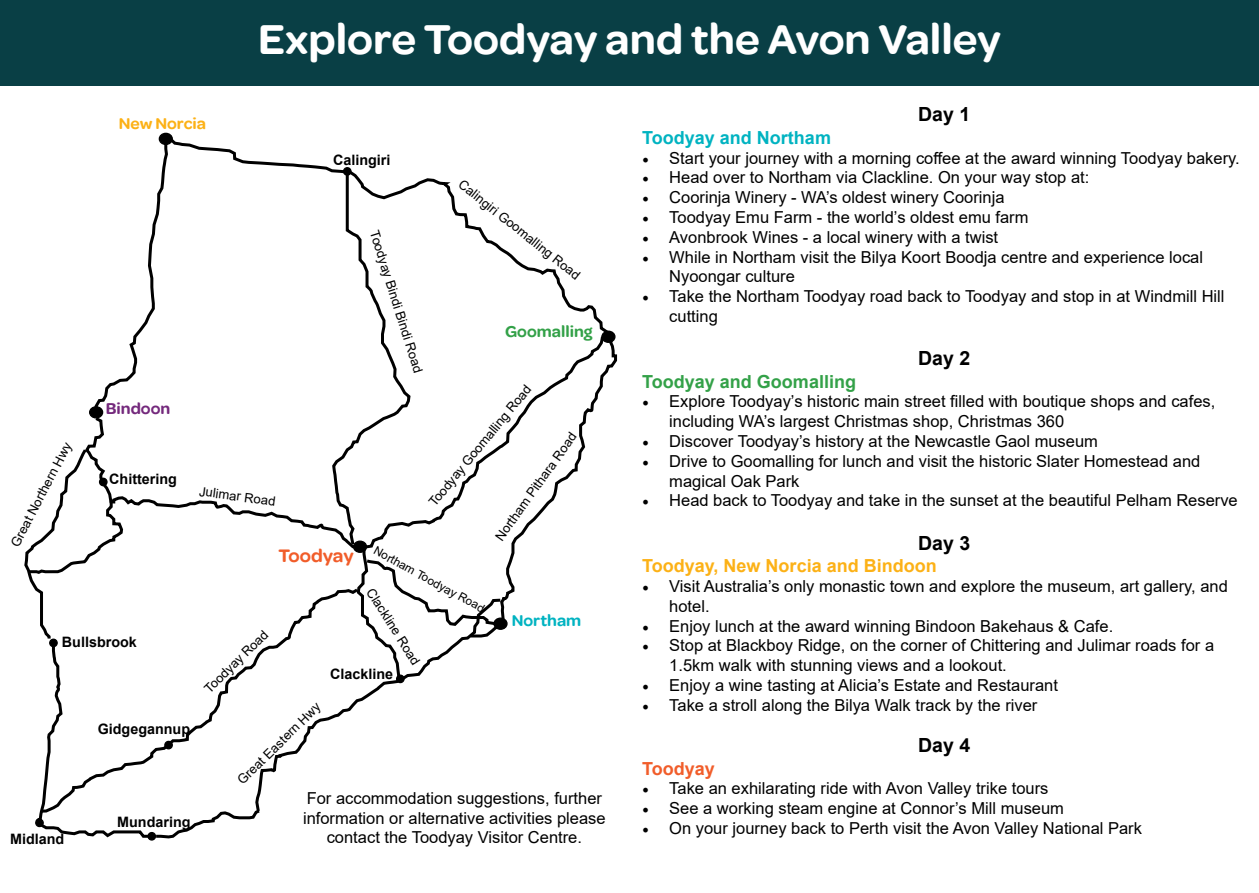
<style>
.page{position:relative;width:1259px;height:893px;background:#fff}
.page>*{position:absolute;margin:0;border:0;box-sizing:border-box;transform-origin:0 0}
.t1{font:600 45px "Omnes";color:#fff}
.t2{font:700 19.5px "Arial";color:#000}
.t3{font:600 19.5px "Omnes";letter-spacing:-.005em;color:#f15d2a}
.t4{font:700 18px "Arial";color:#fcb116}
.t5{font:700 18px "Arial";color:#33a148}
.t6{font:700 18px "Arial";color:#00b3c1}
.t7{font:700 18px "Arial";color:#f15d2a}
.t8{font:600 16.95px "Omnes";color:#33a148}
.t9{font:600 16.95px "Omnes";color:#fcb116}
.t10{font:600 16.95px "Omnes";color:#00b3c1}
.t11{font:600 16.95px "Omnes";color:#74297c}
.t12{font:16.5px/19.8px "Arial";color:#000}
.t13{font:700 14.4px "Arial";color:#000}
.t14{font:13.05px "Arial";color:#000}
.t15{font:11.85px "Arial";color:#000}
.s1{font-family:"Minion Pro";font-size:18px}
</style>
<div class="page">
<div style="left:159px;top:133px;width:13px;height:11px;background:#000;border-radius:50%"></div>
<div style="left:159px;top:133px;width:14px;height:12px;border:1px solid #000;border-radius:50%"></div>
<svg style="left:24px;top:139px;width:594px;height:702px"></svg>
<div style="left:511px;top:615px;width:77px;height:15px;background:#fff"></div>
<div style="left:0;top:0;width:1259px;height:85px;background:#093f45"></div>
<h1 class="t1" style="left:258px;top:13px;width:744px">Explore Toodyay and the Avon Valley</h1>
<p class="t9" style="left:119px;top:113px;width:89px">New Norcia</p>
<p class="t13" style="left:333px;top:149px;width:59px">Calingiri</p>
<p class="t14" style="left:383px;top:228px;width:150px;rotate:73deg">Toodyay Bindi Bindi Road</p>
<p class="t14" style="left:466px;top:175px;width:153px;rotate:39deg">Calingiri Goomalling Road</p>
<p class="t8" style="left:505px;top:321px;width:89px">Goomalling</p>
<p class="t14" style="left:6px;top:541px;width:117px;rotate:-62deg">Great Northern Hwy</p>
<p class="t11" style="left:106px;top:399px;width:66px">Bindoon</p>
<p class="t13" style="left:109px;top:469px;width:69px">Chittering</p>
<p class="t13" style="left:62px;top:632px;width:76px">Bullsbrook</p>
<p class="t13" style="left:98px;top:719px;width:94px">Gidgegannup</p>
<p class="t13" style="left:10px;top:829px;width:56px">Midland</p>
<p class="t13" style="left:117px;top:811px;width:75px">Mundaring</p>
<p class="t14" style="left:201px;top:482px;width:78px;rotate:8deg">Julimar Road</p>
<p class="t14" style="left:425px;top:499px;width:154px;rotate:-51deg">Toodyay Goomalling Road</p>
<p class="t14" style="left:491px;top:534px;width:131px;rotate:-55deg">Northam Pithara Road</p>
<p class="t14" style="left:200px;top:684px;width:85px;rotate:-45deg">Toodyay Road</p>
<p class="t3" style="left:278px;top:545px;width:77px">Toodyay</p>
<p class="t15" style="left:378px;top:543px;width:126px;rotate:28deg">Northam Toodyay Road</p>
<p class="t14" style="left:378px;top:585px;width:89px;rotate:58deg">Clackline Road</p>
<p class="t13" style="left:330px;top:664px;width:64px">Clackline</p>
<p class="t14" style="left:234px;top:776px;width:112px;rotate:-45deg">Great Eastern Hwy</p>
<p class="t10" style="left:511px;top:611px;width:71px">Northam</p>
<p class="t12" style="left:303px;top:788px;width:304px;text-align:center">For accommodation suggestions, further information or alternative activities please contact the Toodyay Visitor Centre.</p>
<p class="t2" style="left:918px;top:101px;width:54px">Day 1</p>
<p class="t6" style="left:642px;top:125px;width:190px">Toodyay and Northam</p>
<p class="t12" style="left:642px;top:148px;width:599px"><span class="s1">•</span> Start your journey with a morning coffee at the award winning Toodyay bakery.</p>
<p class="t12" style="left:642px;top:168px;width:448px"><span class="s1">•</span> Head over to Northam via Clackline. On your way stop at:</p>
<p class="t12" style="left:642px;top:187px;width:364px"><span class="s1">•</span> Coorinja Winery - WA’s oldest winery Coorinja</p>
<p class="t12" style="left:642px;top:207px;width:388px"><span class="s1">•</span> Toodyay Emu Farm - the world’s oldest emu farm</p>
<p class="t12" style="left:642px;top:227px;width:357px"><span class="s1">•</span> Avonbrook Wines - a local winery with a twist</p>
<p class="t12" style="left:669px;top:247px;width:535px;text-indent:-27px"><span class="s1">•</span> While in Northam visit the Bilya Koort Boodja centre and experience local<br>Nyoongar culture</p>
<p class="t12" style="left:669px;top:286px;width:557px;text-indent:-27px"><span class="s1">•</span> Take the Northam Toodyay road back to Toodyay and stop in at Windmill Hill cutting</p>
<p class="t2" style="left:918px;top:345px;width:54px">Day 2</p>
<p class="t5" style="left:642px;top:369px;width:215px">Toodyay and Goomalling</p>
<p class="t12" style="left:669px;top:392px;width:547px;text-indent:-27px"><span class="s1">•</span> Explore Toodyay’s historic main street filled with boutique shops and cafes, including WA’s largest Christmas shop, Christmas 360</p>
<p class="t12" style="left:642px;top:431px;width:457px"><span class="s1">•</span> Discover Toodyay’s history at the Newcastle Gaol museum</p>
<p class="t12" style="left:669px;top:451px;width:532px;text-indent:-27px"><span class="s1">•</span> Drive to Goomalling for lunch and visit the historic Slater Homestead and magical Oak Park</p>
<p class="t12" style="left:642px;top:491px;width:597px"><span class="s1">•</span> Head back to Toodyay and take in the sunset at the beautiful Pelham Reserve</p>
<p class="t2" style="left:918px;top:529px;width:54px">Day 3</p>
<p class="t4" style="left:642px;top:553px;width:296px">Toodyay, New Norcia and Bindoon</p>
<p class="t12" style="left:669px;top:576px;width:560px;text-indent:-27px"><span class="s1">•</span> Visit Australia’s only monastic town and explore the museum, art gallery, and hotel.</p>
<p class="t12" style="left:642px;top:616px;width:472px"><span class="s1">•</span> Enjoy lunch at the award winning Bindoon Bakehaus &amp; Cafe.</p>
<p class="t12" style="left:669px;top:636px;width:546px;text-indent:-27px"><span class="s1">•</span> Stop at Blackboy Ridge, on the corner of Chittering and Julimar roads for a<br>1.5km walk with stunning views and a lookout.</p>
<p class="t12" style="left:642px;top:675px;width:417px"><span class="s1">•</span> Enjoy a wine tasting at Alicia’s Estate and Restaurant</p>
<p class="t12" style="left:642px;top:695px;width:397px"><span class="s1">•</span> Take a stroll along the Bilya Walk track by the river</p>
<p class="t2" style="left:918px;top:732px;width:54px">Day 4</p>
<p class="t7" style="left:642px;top:756px;width:74px">Toodyay</p>
<p class="t12" style="left:642px;top:779px;width:408px"><span class="s1">•</span> Take an exhilarating ride with Avon Valley trike tours</p>
<p class="t12" style="left:642px;top:798px;width:423px"><span class="s1">•</span> See a working steam engine at Connor’s Mill museum</p>
<p class="t12" style="left:642px;top:818px;width:501px"><span class="s1">•</span> On your journey back to Perth visit the Avon Valley National Park</p>
</div>
